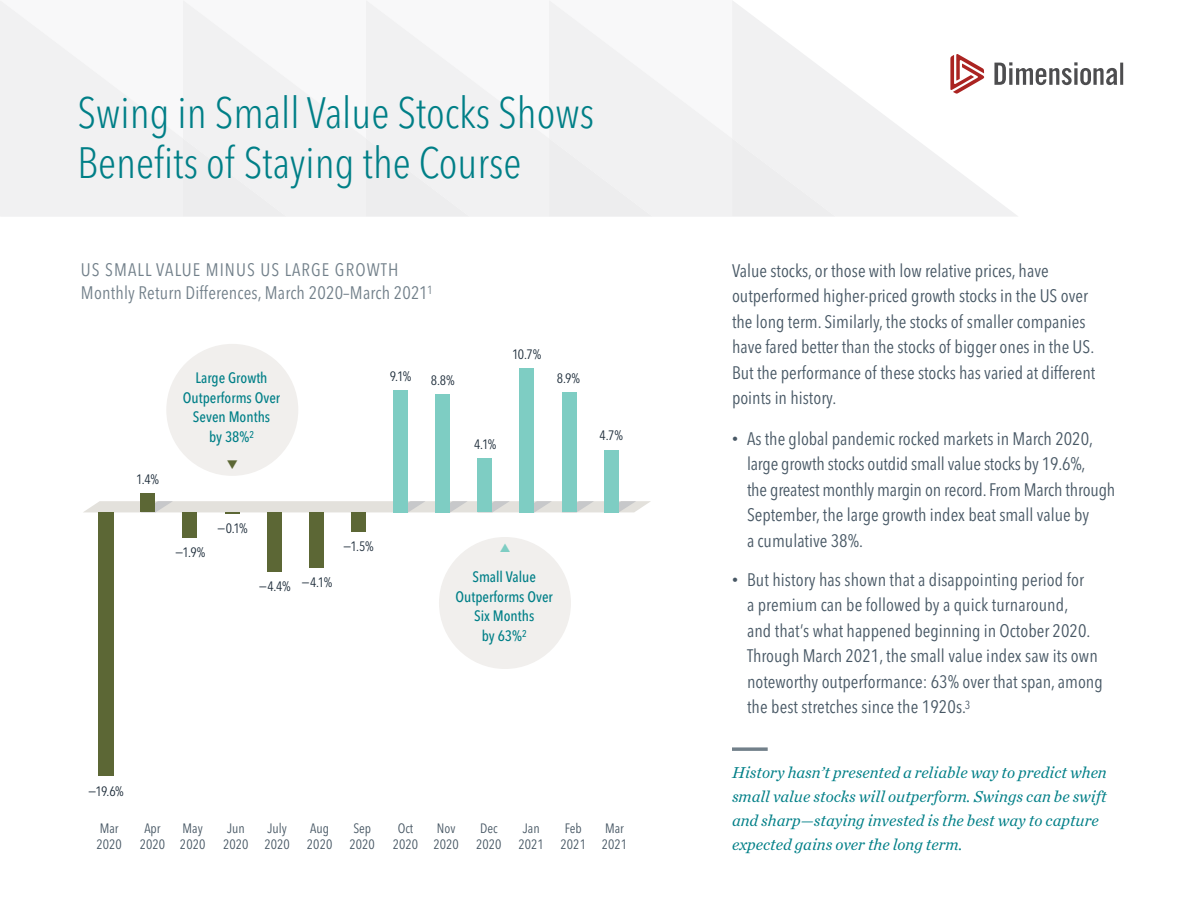
<style>
.page{position:relative;width:1188px;height:918px;background:#fff}
.page>*{position:absolute;margin:0;border:0;box-sizing:border-box;transform-origin:0 0}
.t1{font:300 condensed 43.5px/49.5px "Avenir Next LT Pro";color:#007f87}
.t2{font:condensed 18px/25.5px "Avenir Next LT Pro";color:#485865}
.t3{font:condensed 18px/22.5px "Avenir Next LT Pro";letter-spacing:.01em;color:#72808a}
.t4{font:italic 16.5px/24px "Chronicle Text G1";color:#007f87}
.t5{font:500 condensed 15px/19.5px "Avenir Next LT Pro";color:#007f87;text-align:center}
.t6{font:condensed 13.5px/16.5px "Avenir Next LT Pro";color:#485865}
.t7{font:condensed 13.5px "Avenir Next LT Pro";color:#1c2b39}
.s1{font-weight:100;font-size:12px}
</style>
<div class="page">
<svg style="left:836px;top:72px;width:181px;height:144px"></svg>
<div style="left:0;top:1px;width:836px;height:216px;background:#f1f1f2"></div>
<svg style="left:950px;top:54px;width:34px;height:40px"></svg>
<svg style="left:994px;top:62px;width:129px;height:23px"></svg>
<div style="left:98px;top:512px;width:15px;height:264px;background:#5c6735"></div>
<div style="left:182px;top:512px;width:15px;height:26px;background:#5c6735"></div>
<div style="left:140px;top:494px;width:15px;height:18px;background:#5c6735"></div>
<svg style="left:83px;top:501px;width:568px;height:13px"></svg>
<div style="left:267px;top:512px;width:15px;height:60px;background:#5c6735"></div>
<div style="left:309px;top:512px;width:15px;height:56px;background:#5c6735"></div>
<div style="left:351px;top:512px;width:15px;height:20px;background:#5c6735"></div>
<div style="left:393px;top:390px;width:15px;height:122px;background:#7ecdc3"></div>
<div style="left:435px;top:394px;width:15px;height:118px;background:#7ecdc3"></div>
<div style="left:477px;top:458px;width:15px;height:54px;background:#7ecdc3"></div>
<div style="left:519px;top:368px;width:15px;height:144px;background:#7ecdc3"></div>
<div style="left:562px;top:392px;width:15px;height:120px;background:#7ecdc3"></div>
<div style="left:604px;top:450px;width:15px;height:62px;background:#7ecdc3"></div>
<div style="left:166px;top:344px;width:132px;height:132px;background:#f1efed;border-radius:50%"></div>
<div style="left:439px;top:537px;width:132px;height:132px;background:#f1efed;border-radius:50%"></div>
<svg style="left:732px;top:747px;width:36px;height:4px"></svg>
<h1 class="t1" style="left:78px;top:88px;width:518px">Swing in Small Value Stocks Shows<br>Benefits of Staying the Course</h1>
<p class="t3" style="left:81px;top:259px;width:353px">US SMALL VALUE MINUS US LARGE GROWTH<br>Monthly Return Differences, March 2020–March 2021<sup>1</sup></p>
<p class="t7" style="left:136px;top:471px;width:24px">1.4%</p>
<p class="t5" style="left:183px;top:368px;width:99px">Large Growth<br>Outperforms Over<br>Seven Months<br>by 38%<sup>2</sup></p>
<p class="t7" style="left:175px;top:544px;width:32px">−1.9%</p>
<p class="t7" style="left:217px;top:520px;width:33px">−0.1%</p>
<p class="t7" style="left:390px;top:368px;width:23px">9.1%</p>
<p class="t7" style="left:431px;top:372px;width:25px">8.8%</p>
<p class="t7" style="left:343px;top:539px;width:32px">−1.5%</p>
<p class="t7" style="left:512px;top:346px;width:31px">10.7%</p>
<p class="t7" style="left:557px;top:371px;width:25px">8.9%</p>
<p class="t7" style="left:474px;top:436px;width:24px">4.1%</p>
<p class="t7" style="left:259px;top:576px;width:75px">−4.4% −4.1%</p>
<p class="t5" style="left:456px;top:567px;width:99px">Small Value<br>Outperforms Over<br>Six Months<br>by 63%<sup>2</sup></p>
<p class="t7" style="left:599px;top:427px;width:25px">4.7%</p>
<p class="t7" style="left:88px;top:783px;width:37px">−19.6%</p>
<p class="t6" style="left:96px;top:820px;width:27px">Mar<br>2020</p>
<p class="t6" style="left:140px;top:820px;width:27px;text-align:center">Apr<br>2020</p>
<p class="t6" style="left:180px;top:820px;width:27px">May<br>2020</p>
<p class="t6" style="left:223px;top:820px;width:27px">Jun<br>2020</p>
<p class="t6" style="left:265px;top:820px;width:27px">July<br>2020</p>
<p class="t6" style="left:307px;top:820px;width:27px">Aug<br>2020</p>
<p class="t6" style="left:350px;top:820px;width:27px">Sep<br>2020</p>
<p class="t6" style="left:393px;top:820px;width:27px;text-align:center">Oct<br>2020</p>
<p class="t6" style="left:433px;top:820px;width:27px">Nov<br>2020</p>
<p class="t6" style="left:476px;top:820px;width:27px">Dec<br>2020</p>
<p class="t6" style="left:519px;top:820px;width:27px;text-align:center">Jan<br>2021</p>
<p class="t6" style="left:561px;top:820px;width:27px;text-align:center">Feb<br>2021</p>
<p class="t6" style="left:602px;top:820px;width:27px">Mar<br>2021</p>
<p class="t2" style="left:732px;top:258px;width:365px">Value stocks, or those with low relative prices, have outperformed higher-priced growth stocks in the US over the long term. Similarly, the stocks of smaller companies have fared better than the stocks of bigger ones in the US.<br>But the performance of these stocks has varied at different points in history.</p>
<p class="t2" style="left:747px;top:426px;width:370px;text-indent:-15px"><span class="s1">•</span> As the global pandemic rocked markets in March 2020, large growth stocks outdid small value stocks by 19.6%,<br>the greatest monthly margin on record. From March through September, the large growth index beat small value by<br>a cumulative 38%.</p>
<p class="t2" style="left:747px;top:567px;width:357px;text-indent:-15px"><span class="s1">•</span> But history has shown that a disappointing period for<br>a premium can be followed by a quick turnaround,<br>and that’s what happened beginning in October 2020.<br>Through March 2021, the small value index saw its own noteworthy outperformance: 63% over that span, among the best stretches since the 1920s.<sup>3</sup></p>
<p class="t4" style="left:732px;top:759px;width:376px">History hasn’t presented a reliable way to predict when small value stocks will outperform. Swings can be swift and sharp—staying invested is the best way to capture expected gains over the long term.</p>
</div>
